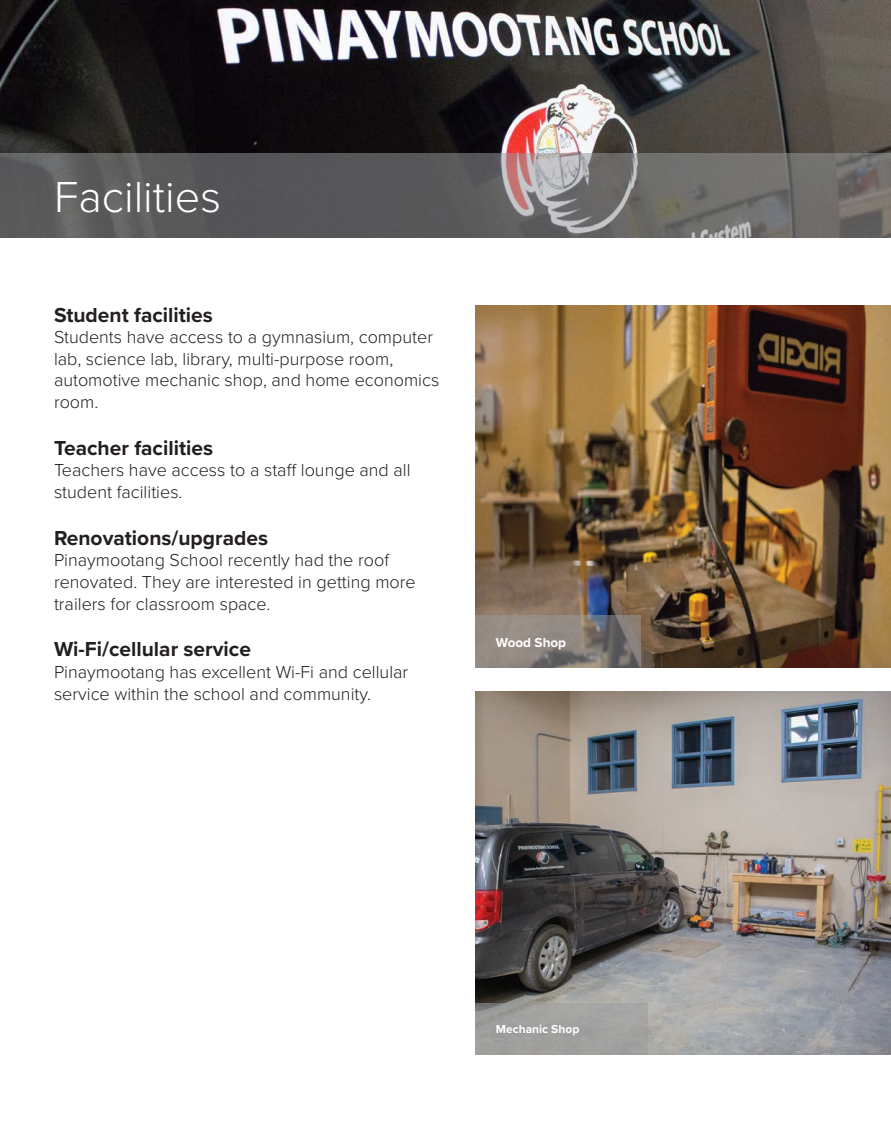
<style>
.page{position:relative;width:891px;height:1134px;background:#fff}
.page>*{position:absolute;margin:0;border:0;box-sizing:border-box;transform-origin:0 0}
.t1{font:300 45px "Proxima Nova";color:#fff}
.Copy_Header{font:700 21px "Proxima Nova";color:#231f20}
.t2{font:300 18px/21.6px "Proxima Nova";color:#231f20}
.Picture{font:700 13.5px "Proxima Nova";color:#fff}
.Picture-2{font:700 12px "Proxima Nova";color:#fff}
</style>
<div class="page">
<img style="left:0;top:0;width:891px;height:153px">
<svg style="left:0;top:153px;width:891px;height:85px;background:#676565"></svg>
<img style="left:475px;top:692px;width:416px;height:362px">
<div style="left:475px;top:1003px;width:173px;height:51px;background:#a1a19f"></div>
<img style="left:475px;top:305px;width:416px;height:363px">
<svg style="left:475px;top:615px;width:166px;height:53px;background:#867e79"></svg>
<p class="t1" style="left:54px;top:163px;width:169px">Facilities</p>
<p class="Copy_Header" style="left:54px;top:299px;width:160px">Student facilities</p>
<p class="t2" style="left:54px;top:326px;width:387px">Students have access to a gymnasium, computer lab, science lab, library, multi-purpose room, automotive mechanic shop, and home economics room.</p>
<p class="Copy_Header" style="left:54px;top:432px;width:161px">Teacher facilities</p>
<p class="t2" style="left:54px;top:459px;width:358px">Teachers have access to a staff lounge and all student facilities.</p>
<p class="Copy_Header" style="left:54px;top:522px;width:216px">Renovations/upgrades</p>
<p class="t2" style="left:54px;top:549px;width:363px">Pinaymootang School recently had the roof renovated. They are interested in getting more trailers for classroom space.</p>
<p class="Copy_Header" style="left:54px;top:634px;width:199px">Wi-Fi/cellular service</p>
<p class="t2" style="left:54px;top:660px;width:356px">Pinaymootang has excellent Wi-Fi and cellular service within the school and community.</p>
<p class="Picture" style="left:496px;top:632px;width:72px">Wood Shop</p>
<p class="Picture-2" style="left:496px;top:1020px;width:85px">Mechanic Shop</p>
</div>
